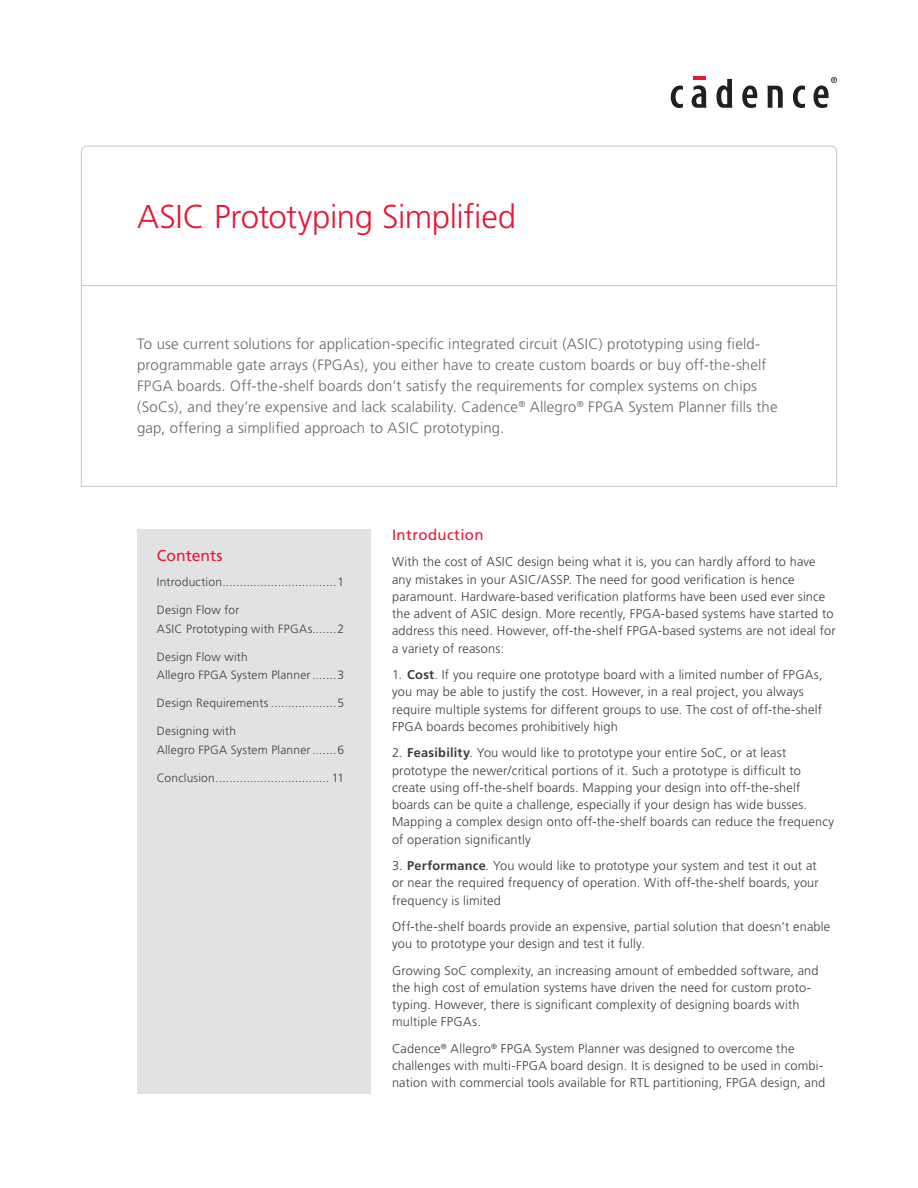
<style>
.page{position:relative;width:918px;height:1188px;background:#fff}
.page>*{position:absolute;margin:0;border:0;box-sizing:border-box;transform-origin:0 0}
.Title_Level_1{font:300 33px "Frutiger";letter-spacing:-.015em;color:#e51836}
.TOC_Header{font:15.75px "Frutiger";color:#e51836}
.Intro__Paragraph{font:300 15px/21px "Frutiger";letter-spacing:.01em;color:#69696c}
.Body_Header_A{font:15px "Frutiger";letter-spacing:.025em;color:#e51836}
.Body{font:300 12.75px/17.2px "Frutiger";letter-spacing:.015em;color:#3e3e3f}
.TOC_Body{font:300 12px/18.8px "Frutiger";letter-spacing:.015em;color:#3e3e3f}
.s1{font-weight:700}
</style>
<div class="page">
<svg style="left:671px;top:86px;width:12px;height:22px"></svg>
<svg style="left:692px;top:77px;width:14px;height:31px"></svg>
<svg style="left:716px;top:79px;width:16px;height:29px"></svg>
<svg style="left:742px;top:85px;width:15px;height:23px"></svg>
<svg style="left:767px;top:86px;width:16px;height:22px"></svg>
<svg style="left:793px;top:86px;width:12px;height:22px"></svg>
<svg style="left:814px;top:77px;width:23px;height:31px"></svg>
<svg style="left:81px;top:145px;width:756px;height:342px"></svg>
<hr style="left:82px;top:285px;width:755px;height:1px;background:#c7c8ca">
<div style="left:137px;top:529px;width:233px;height:565px;background:#e1e2e4"></div>
<p class="Title_Level_1" style="left:137px;top:198px;width:381px">ASIC Prototyping Simplified</p>
<p class="Intro__Paragraph" style="left:137px;top:334px;width:642px">To use current solutions for application-specific integrated circuit (ASIC) prototyping using field&shy;programmable gate arrays (FPGAs), you either have to create custom boards or buy off-the-shelf FPGA boards. Off-the-shelf boards don’t satisfy the requirements for complex systems on chips (SoCs), and they’re expensive and lack scalability. Cadence<sup>®</sup> Allegro<sup>®</sup> FPGA System Planner fills the gap, offering a simplified approach to ASIC prototyping.</p>
<p class="TOC_Header" style="left:157px;top:546px;width:67px">Contents</p>
<p class="TOC_Body" style="left:157px;top:573px;width:189px">Introduction.................................1</p>
<p class="TOC_Body" style="left:157px;top:601px;width:189px">Design Flow for<br>ASIC Prototyping with FPGAs.......2</p>
<p class="TOC_Body" style="left:157px;top:647px;width:189px">Design Flow with<br>Allegro FPGA System Planner.......3</p>
<p class="TOC_Body" style="left:157px;top:694px;width:189px">Design Requirements ...................5</p>
<p class="TOC_Body" style="left:157px;top:722px;width:189px">Designing with<br>Allegro FPGA System Planner.......6</p>
<p class="TOC_Body" style="left:157px;top:769px;width:189px">Conclusion................................. 11</p>
<p class="Body_Header_A" style="left:392px;top:526px;width:93px">Introduction</p>
<p class="Body" style="left:392px;top:554px;width:445px">With the cost of ASIC design being what it is, you can hardly afford to have any mistakes in your ASIC/ASSP. The need for good verification is hence paramount. Hardware-based verification platforms have been used ever since the advent of ASIC design. More recently, FPGA-based systems have started to address this need. However, off-the-shelf FPGA-based systems are not ideal for a variety of reasons:</p>
<p class="Body" style="left:392px;top:666px;width:432px">1. <span class="s1">Cost</span>. If you require one prototype board with a limited number of FPGAs, you may be able to justify the cost. However, in a real project, you always require multiple systems for different groups to use. The cost of off-the-shelf FPGA boards becomes prohibitively high</p>
<p class="Body" style="left:392px;top:745px;width:444px">2. <span class="s1">Feasibility</span>. You would like to prototype your entire SoC, or at least prototype the newer/critical portions of it. Such a prototype is difficult to create using off-the-shelf boards. Mapping your design into off-the-shelf boards can be quite a challenge, especially if your design has wide busses.<br>Mapping a complex design onto off-the-shelf boards can reduce the frequency of operation significantly</p>
<p class="Body" style="left:392px;top:857px;width:428px">3. <span class="s1">Performance</span>. You would like to prototype your system and test it out at or near the required frequency of operation. With off-the-shelf boards, your frequency is limited</p>
<p class="Body" style="left:392px;top:918px;width:440px">Off-the-shelf boards provide an expensive, partial solution that doesn’t enable you to prototype your design and test it fully.</p>
<p class="Body" style="left:392px;top:962px;width:428px">Growing SoC complexity, an increasing amount of embedded software, and the high cost of emulation systems have driven the need for custom proto&shy;typing. However, there is significant complexity of designing boards with multiple FPGAs.</p>
<p class="Body" style="left:392px;top:1040px;width:435px">Cadence<sup>®</sup> Allegro<sup>®</sup> FPGA System Planner was designed to overcome the challenges with multi-FPGA board design. It is designed to be used in combi&shy;nation with commercial tools available for RTL partitioning, FPGA design, and</p>
</div>
